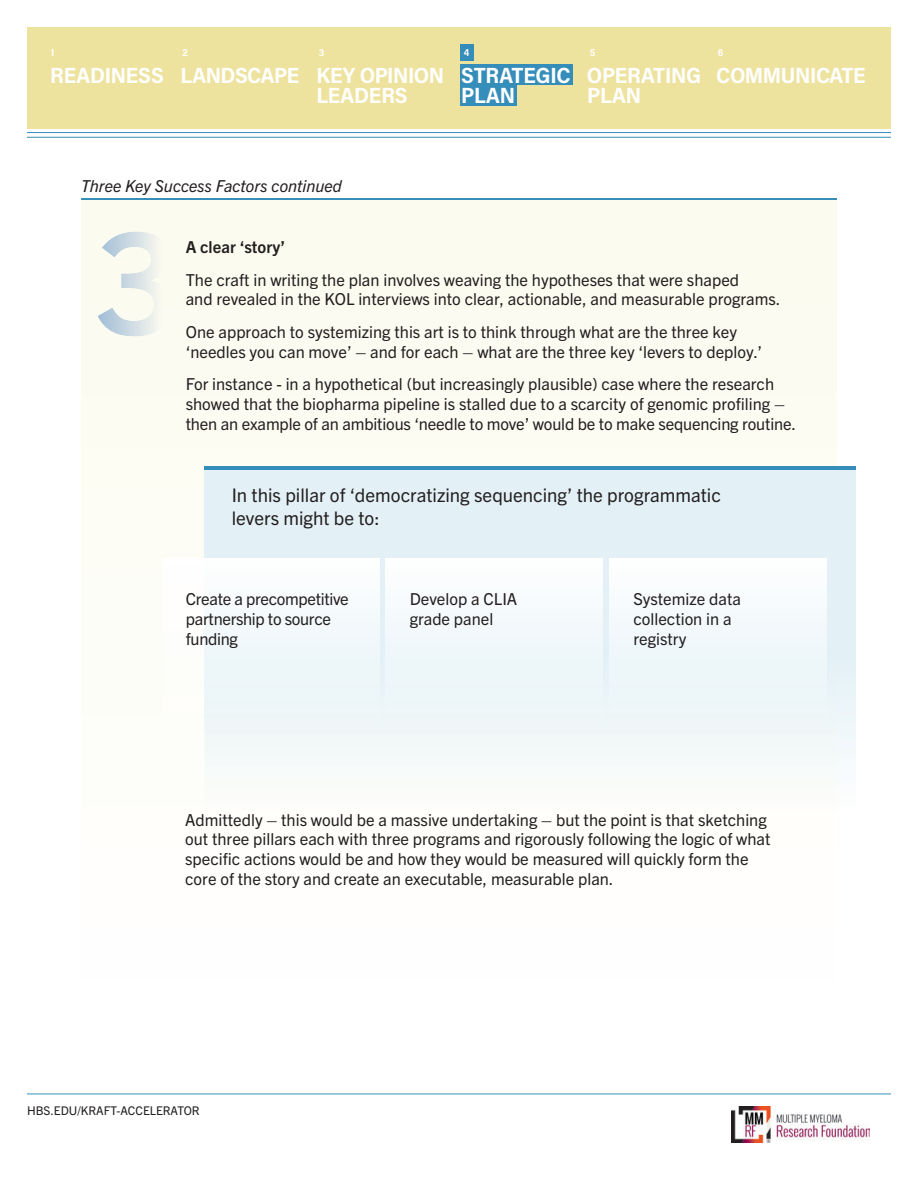
<style>
.page{position:relative;width:918px;height:1188px;background:#fff}
.page>*{position:absolute;margin:0;border:0;box-sizing:border-box;transform-origin:0 0}
.t1{font:700 22.05px/20.9px "Acumin Pro Semi Cond";letter-spacing:-.015em;color:#fff}
.t2{font:18.75px/22.5px "Trade Gothic Next LT Pro";color:#231f20}
.t3{font:16.5px/19.8px "Trade Gothic Next LT Pro";color:#231f20}
.t4{font:16.5px/19.8px "Trade Gothic Next LT Pro";letter-spacing:-.02em;color:#231f20}
.t5{font:italic 16.5px "Trade Gothic Next LT Pro";color:#231f20}
.t6{font:700 16.5px "Trade Gothic Next LT Pro";color:#231f20}
.t7{font:12px "Trade Gothic Next LT Pro";color:#231f20}
.t8{font:700 10.05px "Acumin Pro Semi Cond";color:#fff}
</style>
<div class="page">
<hr style="left:27px;top:132px;width:864px;height:1px;background:#358dba">
<hr style="left:27px;top:137px;width:864px;height:1px;background:#358dba">
<hr style="left:27px;top:1094px;width:864px;height:1px;background:#358dba">
<div style="left:27px;top:27px;width:864px;height:102px;background:#eee29f"></div>
<img style="left:732px;top:1107px;width:138px;height:36px">
<div style="left:460px;top:64px;width:112px;height:21px;background:#358dba"></div>
<div style="left:460px;top:85px;width:57px;height:21px;background:#358dba"></div>
<div style="left:460px;top:44px;width:13px;height:17px;background:#358dba"></div>
<div style="left:81px;top:200px;width:756px;height:358px;background:#fcfbf1"></div>
<hr style="left:81px;top:199px;width:756px;height:1px;background:#378eb9">
<img style="left:98px;top:232px;width:74px;height:104px">
<div style="left:837px;top:468px;width:19px;height:361px;background:linear-gradient(to bottom,#dcedf4,#f8fcfd)"></div>
<img style="left:363px;top:470px;width:52px;height:257px">
<div style="left:574px;top:470px;width:52px;height:257px;background:#e3f1f6"></div>
<div style="left:785px;top:470px;width:52px;height:257px;background:#e3f1f6"></div>
<div style="left:205px;top:470px;width:158px;height:88px;background:#e3f1f6"></div>
<div style="left:415px;top:470px;width:159px;height:88px;background:#e3f1f6"></div>
<div style="left:626px;top:470px;width:159px;height:88px;background:#e3f1f6"></div>
<hr style="left:205px;top:467px;width:651px;height:3px;background:#358dba">
<img style="left:204px;top:558px;width:175px;height:173px">
<img style="left:386px;top:558px;width:217px;height:173px">
<img style="left:609px;top:558px;width:218px;height:173px">
<p class="t8" style="left:182px;top:46px;width:7px">2</p>
<p class="t8" style="left:51px;top:46px;width:5px">1</p>
<p class="t8" style="left:718px;top:46px;width:7px">6</p>
<h1 class="t1" style="left:50px;top:63px;width:115px">READINESS</h1>
<h1 class="t1" style="left:316px;top:84px;width:93px">LEADERS</h1>
<p class="t8" style="left:319px;top:46px;width:7px">3</p>
<p class="t8" style="left:590px;top:46px;width:7px">5</p>
<h1 class="t1" style="left:317px;top:63px;width:129px">KEY OPINION</h1>
<h1 class="t1" style="left:716px;top:63px;width:151px">COMMUNICATE</h1>
<p class="t8" style="left:464px;top:46px;width:7px">4</p>
<h1 class="t1" style="left:181px;top:63px;width:120px">LANDSCAPE</h1>
<h1 class="t1" style="left:461px;top:63px;width:111px">STRATEGIC<br>PLAN</h1>
<h1 class="t1" style="left:587px;top:63px;width:116px">OPERATING<br>PLAN</h1>
<p class="t5" style="left:81px;top:175px;width:262px">Three Key Success Factors continued</p>
<p class="t6" style="left:186px;top:236px;width:101px">A clear ‘story’</p>
<p class="t3" style="left:186px;top:269px;width:596px">The craft in writing the plan involves weaving the hypotheses that were shaped<br>and revealed in the KOL interviews into clear, actionable, and measurable programs.</p>
<p class="t3" style="left:186px;top:321px;width:578px">One approach to systemizing this art is to think through what are the three key ‘needles you can move’ – and for each – what are the three key ‘levers to deploy.’</p>
<p class="t3" style="left:186px;top:373px;width:612px">For instance - in a hypothetical (but increasingly plausible) case where the research showed that the biopharma pipeline is stalled due to a scarcity of genomic profiling – then an example of an ambitious ‘needle to move’ would be to make sequencing routine.</p>
<p class="t2" style="left:232px;top:483px;width:491px">In this pillar of ‘democratizing sequencing’ the programmatic levers might be to:</p>
<p class="t4" style="left:186px;top:588px;width:164px">Create a precompetitive partnership to source funding</p>
<p class="t3" style="left:410px;top:588px;width:109px">Develop a CLIA grade panel</p>
<p class="t3" style="left:633px;top:588px;width:109px">Systemize data collection in a registry</p>
<p class="t3" style="left:185px;top:809px;width:587px">Admittedly – this would be a massive undertaking – but the point is that sketching out three pillars each with three programs and rigorously following the logic of what specific actions would be and how they would be measured will quickly form the core of the story and create an executable, measurable plan.</p>
<p class="t7" style="left:27px;top:1102px;width:174px">HBS.EDU/KRAFT-ACCELERATOR</p>
</div>
